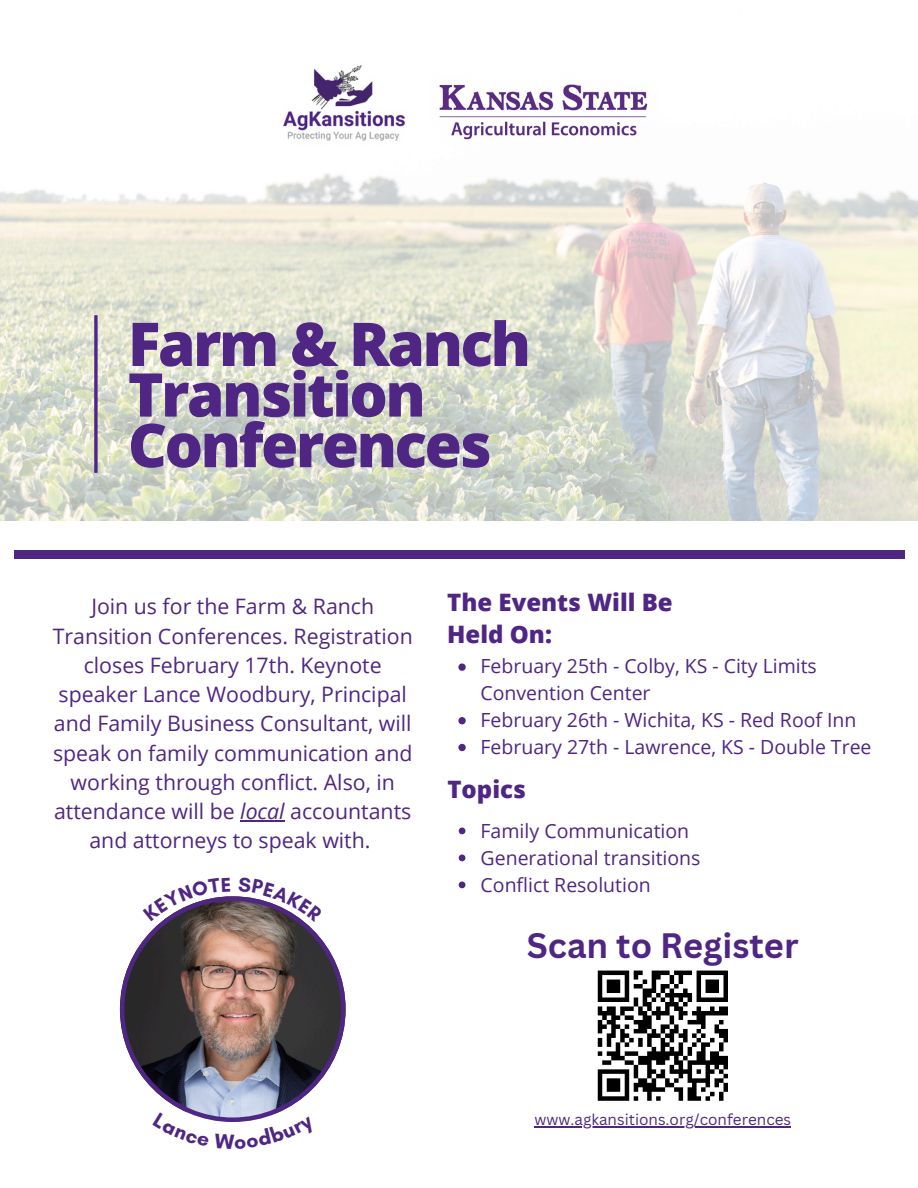
<style>
.page{position:relative;width:918px;height:1188px;background:#fff}
.page>*{position:absolute;margin:0;border:0;box-sizing:border-box;transform-origin:0 0}
.t1{font:800 60.3px/50.7px "Open Sans";letter-spacing:-.04em;color:#4f2683}
.t2{font:700 34.35px "Canva Sans";color:#4f2683}
.t3{font:800 24px/32.7px "Open Sans";color:#4f2683}
.t4{font:21.3px/29.2px "Open Sans";color:#4f2683;text-align:center}
.t5{font:19.5px/26.8px "Open Sans";color:#4f2683}
.t6{font:15.3px "Canva Sans";color:#4f2683}
.s1{font-style:italic}
</style>
<div class="page">
<img style="left:0;top:173px;width:918px;height:348px">
<svg style="left:94px;top:315px;width:4px;height:158px"></svg>
<div style="left:14px;top:551px;width:890px;height:8px;background:#4f2683"></div>
<hr style="left:240px;top:820px;width:45px;height:1px;background:#4f2683">
<svg style="left:458px;top:664px;width:8px;height:7px"></svg>
<svg style="left:458px;top:717px;width:8px;height:7px"></svg>
<svg style="left:458px;top:744px;width:8px;height:7px"></svg>
<svg style="left:459px;top:828px;width:6px;height:6px"></svg>
<svg style="left:459px;top:855px;width:6px;height:6px"></svg>
<svg style="left:459px;top:882px;width:6px;height:6px"></svg>
<img style="left:120px;top:896px;width:226px;height:216px">
<svg style="left:597px;top:970px;width:131px;height:131px"></svg>
<hr style="left:535px;top:1126px;width:256px;height:1px;background:#4f2683">
<img style="left:283px;top:65px;width:106px;height:76px">
<img style="left:389px;top:84px;width:259px;height:57px">
<svg style="left:186px;top:1112px;width:93px;height:10px"></svg>
<svg style="left:143px;top:896px;width:87px;height:25px"></svg>
<svg style="left:238px;top:896px;width:85px;height:26px"></svg>
<p class="t1" style="left:128px;top:317px;width:405px">Farm &amp; Ranch<br>Transition<br>Conferences</p>
<h6 class="t4" style="left:53px;top:591px;width:362px">Join us for the Farm &amp; Ranch Transition Conferences. Registration closes February 17th. Keynote speaker Lance Woodbury, Principal and Family Business Consultant, will speak on family communication and working through conflict. Also, in attendance will be <span class="s1">local</span> accountants and attorneys to speak with.</h6>
<p class="t3" style="left:447px;top:585px;width:227px">The Events Will Be<br>Held On:</p>
<h4 class="t5" style="left:481px;top:652px;width:338px">February 25th - Colby, KS - City Limits<br>Convention Center</h4>
<p class="t5" style="left:481px;top:706px;width:377px">February 26th - Wichita, KS - Red Roof Inn</p>
<p class="t5" style="left:481px;top:733px;width:392px">February 27th - Lawrence, KS - Double Tree</p>
<h1 class="t3" style="left:447px;top:773px;width:80px">Topics</h1>
<h3 class="t5" style="left:481px;top:817px;width:210px">Family Communication</h3>
<p class="t5" style="left:481px;top:844px;width:221px">Generational transitions</p>
<p class="t5" style="left:481px;top:871px;width:172px">Conflict Resolution</p>
<h2 class="t2" style="left:527px;top:921px;width:273px">Scan to Register</h2>
<p class="t6" style="left:535px;top:1109px;width:258px">www.agkansitions.org/conferences</p>
</div>
